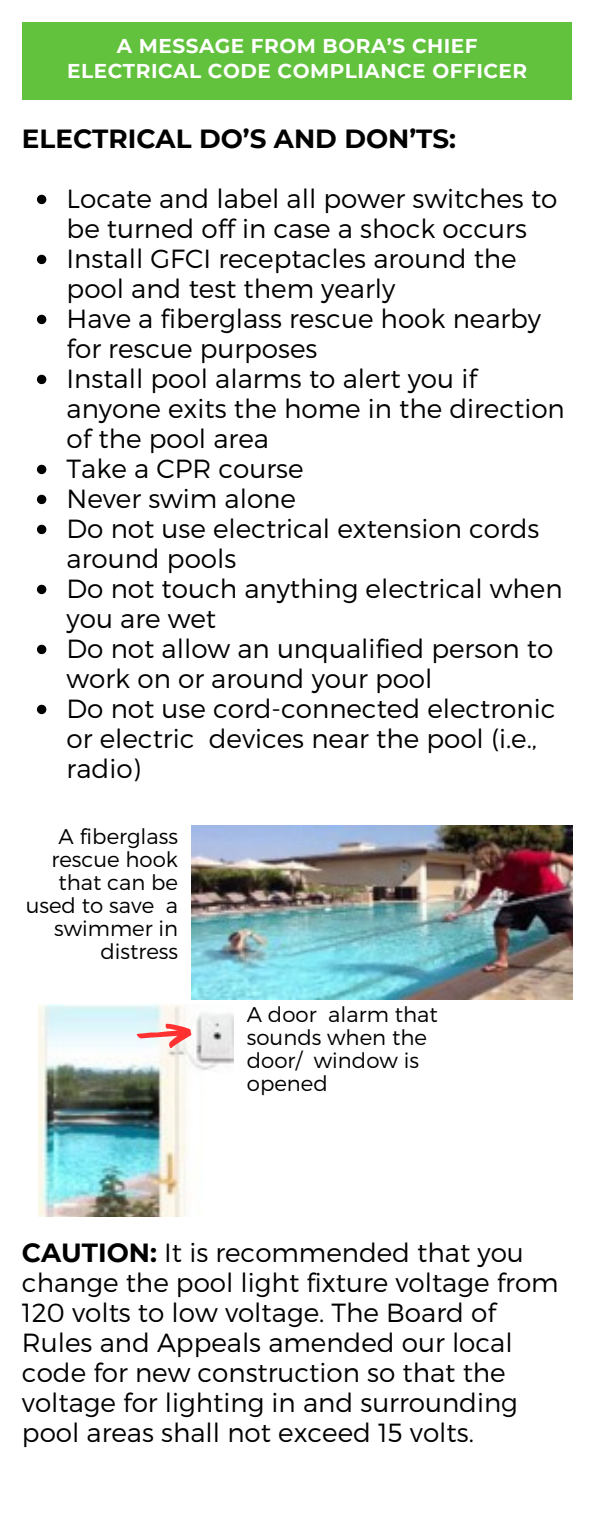
<style>
.page{position:relative;width:595px;height:1530px;background:#fff}
.page>*{position:absolute;margin:0;border:0;box-sizing:border-box;transform-origin:0 0}
.t1{font:300 26.25px/30px "Montserrat";color:#000}
.t2{font:700 26.25px "Montserrat";color:#000}
.t3{font:300 21.25px/23px "Montserrat";color:#000}
.t4{font:700 20px/25px "Montserrat";letter-spacing:.025em;color:#fff;text-align:center}
.s1{font-weight:700}
</style>
<div class="page">
<div style="left:22px;top:22px;width:549px;height:77px;background:#62c23e"></div>
<svg style="left:37px;top:195px;width:9px;height:9px"></svg>
<svg style="left:37px;top:255px;width:9px;height:9px"></svg>
<svg style="left:37px;top:315px;width:9px;height:9px"></svg>
<svg style="left:37px;top:375px;width:9px;height:9px"></svg>
<svg style="left:37px;top:465px;width:9px;height:9px"></svg>
<svg style="left:37px;top:495px;width:9px;height:9px"></svg>
<svg style="left:37px;top:525px;width:9px;height:9px"></svg>
<svg style="left:37px;top:585px;width:9px;height:9px"></svg>
<svg style="left:37px;top:645px;width:9px;height:9px"></svg>
<svg style="left:37px;top:705px;width:9px;height:9px"></svg>
<img style="left:39px;top:1004px;width:195px;height:212px">
<img style="left:192px;top:826px;width:380px;height:174px">
<svg style="left:136px;top:1024px;width:55px;height:24px"></svg>
<p class="t4" style="left:67px;top:33px;width:461px">A MESSAGE FROM BORA’S CHIEF<br>ELECTRICAL CODE COMPLIANCE OFFICER</p>
<h3 class="t2" style="left:22px;top:122px;width:435px">ELECTRICAL DO’S AND DON’TS:</h3>
<h1 class="t1" style="left:67px;top:182px;width:492px">Locate and label all power switches to be turned off in case a shock occurs</h1>
<p class="t1" style="left:67px;top:242px;width:451px">Install GFCI receptacles around the pool and test them yearly</p>
<p class="t1" style="left:67px;top:302px;width:476px">Have a fiberglass rescue hook nearby for rescue purposes</p>
<p class="t1" style="left:67px;top:362px;width:499px">Install pool alarms to alert you if anyone exits the home in the direction of the pool area</p>
<p class="t1" style="left:67px;top:452px;width:238px">Take a CPR course</p>
<p class="t1" style="left:67px;top:482px;width:231px">Never swim alone</p>
<p class="t1" style="left:67px;top:512px;width:474px">Do not use electrical extension cords around pools</p>
<p class="t1" style="left:67px;top:572px;width:497px">Do not touch anything electrical when you are wet</p>
<p class="t1" style="left:67px;top:632px;width:488px">Do not allow an unqualified person to work on or around your pool</p>
<p class="t1" style="left:67px;top:692px;width:490px">Do not use cord-connected electronic or electric devices near the pool (i.e., radio)</p>
<p class="t3" style="left:26px;top:824px;width:154px;text-align:right">A fiberglass rescue hook that can be used to save a swimmer in</p>
<p class="t3" style="left:100px;top:939px;width:79px">distress</p>
<p class="t3" style="left:247px;top:1002px;width:192px">A door alarm that sounds when the door/ window is opened</p>
<p class="t1" style="left:22px;top:1237px;width:538px"><span class="s1">CAUTION:</span> It is recommended that you change the pool light fixture voltage from 120 volts to low voltage. The Board of Rules and Appeals amended our local code for new construction so that the voltage for lighting in and surrounding pool areas shall not exceed 15 volts.</p>
</div>
